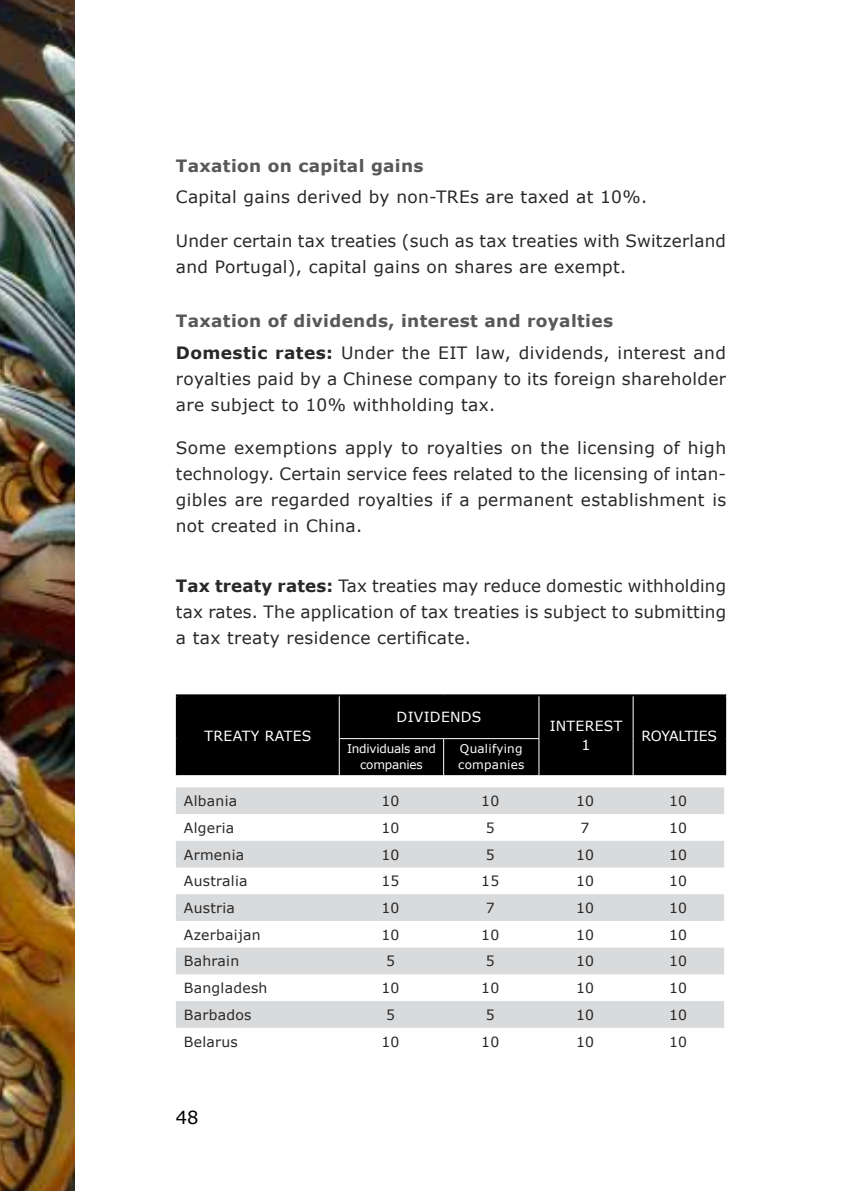
<style>
.page{position:relative;width:851px;height:1191px;background:#fff}
.page>*{position:absolute;margin:0;border:0;box-sizing:border-box;transform-origin:0 0}
.t1{font:18px "Verdana";color:#000}
.t2{font:17px/26px "Verdana";letter-spacing:.02em;color:#282829}
.t3{font:700 17px/31.6px "Verdana";letter-spacing:.02em;color:#58585a}
.t4{font:14px "Verdana";letter-spacing:.02em;color:#282829}
.t5{font:14px/19.6px "Verdana";letter-spacing:.02em;color:#fff;text-align:center}
.t6{font:14px "Verdana";letter-spacing:-.02em;color:#fff}
.t7{font:12px/16px "Verdana";letter-spacing:-.02em;color:#fff;text-align:center}
.t8{font:12px/16px "Verdana";letter-spacing:.02em;color:#fff}
.s1{color:#282829}
.s2{font-weight:400;color:#282829}
.s3{font-weight:700}
</style>
<div class="page">
<img style="left:0;top:0;width:75px;height:1191px">
<svg style="left:176px;top:787px;width:548px;height:240px;fill:#d9dadb"></svg>
<div style="left:178px;top:696px;width:546px;height:79px;background:#000"></div>
<hr style="left:176px;top:696px;width:2px;height:42px;background:#000">
<hr style="left:176px;top:738px;width:2px;height:37px;background:#000">
<hr style="left:176px;top:694px;width:163px;height:2px;background:#000">
<hr style="left:339px;top:694px;width:104px;height:2px;background:#000">
<hr style="left:443px;top:694px;width:96px;height:2px;background:#000">
<hr style="left:539px;top:694px;width:94px;height:2px;background:#000">
<hr style="left:724px;top:696px;width:2px;height:42px;background:#000">
<hr style="left:724px;top:738px;width:2px;height:37px;background:#000">
<hr style="left:633px;top:694px;width:93px;height:2px;background:#000">
<hr style="left:339px;top:696px;width:1px;height:42px;background:#fff">
<hr style="left:538px;top:696px;width:1px;height:42px;background:#fff">
<hr style="left:632px;top:696px;width:1px;height:42px;background:#fff">
<hr style="left:632px;top:738px;width:1px;height:37px;background:#fff">
<hr style="left:339px;top:738px;width:104px;height:1px;background:#fff">
<hr style="left:339px;top:739px;width:1px;height:36px;background:#fff">
<hr style="left:443px;top:738px;width:96px;height:1px;background:#fff">
<hr style="left:443px;top:739px;width:1px;height:36px;background:#fff">
<hr style="left:538px;top:739px;width:1px;height:36px;background:#fff">
<p class="t3" style="left:176px;top:149px;width:249px">Taxation on capital gains</p>
<p class="t2" style="left:176px;top:184px;width:473px">Capital gains derived by non-TREs are taxed at 10%.</p>
<p class="t2" style="left:176px;top:227px;width:551px">Under certain tax treaties (such as tax treaties with Switzerland and Portugal), capital gains on shares are exempt.</p>
<p class="t3" style="left:176px;top:304px;width:551px">Taxation of dividends, interest and royalties<br><span class="s1">Domestic rates:</span> <span class="s2">Under the EIT law, dividends, interest and</span></p>
<p class="t2" style="left:176px;top:365px;width:551px">royalties paid by a Chinese company to its foreign shareholder are subject to 10% withholding tax.</p>
<p class="t2" style="left:176px;top:434px;width:551px;text-align:justify">Some exemptions apply to royalties on the licensing of high technology. Certain service fees related to the licensing of intan&shy;gibles are regarded royalties if a permanent establishment is not created in China.</p>
<p class="t2" style="left:176px;top:573px;width:551px;text-align:justify"><span class="s3">Tax treaty rates:</span> Tax treaties may reduce domestic withholding tax rates. The application of tax treaties is subject to submitting a tax treaty residence certificate.</p>
<p class="t5" style="left:205px;top:725px;width:108px">TREATY RATES</p>
<p class="t5" style="left:396px;top:707px;width:86px">DIVIDENDS</p>
<p class="t7" style="left:347px;top:741px;width:90px">Individuals and companies</p>
<p class="t8" style="left:458px;top:741px;width:68px">Qualifying companies</p>
<p class="t5" style="left:549px;top:715px;width:74px">INTEREST<br>1</p>
<p class="t6" style="left:641px;top:726px;width:77px">ROYALTIES</p>
<p class="t4" style="left:184px;top:791px;width:55px">Albania</p>
<p class="t4" style="left:381px;top:791px;width:20px">10</p>
<p class="t4" style="left:481px;top:791px;width:20px">10</p>
<p class="t4" style="left:576px;top:791px;width:20px">10</p>
<p class="t4" style="left:669px;top:791px;width:20px">10</p>
<p class="t4" style="left:184px;top:818px;width:52px">Algeria</p>
<p class="t4" style="left:381px;top:818px;width:20px">10</p>
<p class="t4" style="left:486px;top:818px;width:10px">5</p>
<p class="t4" style="left:580px;top:818px;width:10px">7</p>
<p class="t4" style="left:669px;top:818px;width:20px">10</p>
<p class="t4" style="left:184px;top:844px;width:62px">Armenia</p>
<p class="t4" style="left:381px;top:844px;width:20px">10</p>
<p class="t4" style="left:486px;top:844px;width:10px">5</p>
<p class="t4" style="left:576px;top:844px;width:20px">10</p>
<p class="t4" style="left:669px;top:844px;width:20px">10</p>
<p class="t4" style="left:184px;top:871px;width:65px">Australia</p>
<p class="t4" style="left:381px;top:871px;width:20px">15</p>
<p class="t4" style="left:481px;top:871px;width:20px">15</p>
<p class="t4" style="left:576px;top:871px;width:20px">10</p>
<p class="t4" style="left:669px;top:871px;width:20px">10</p>
<p class="t4" style="left:184px;top:898px;width:53px">Austria</p>
<p class="t4" style="left:381px;top:898px;width:20px">10</p>
<p class="t4" style="left:486px;top:898px;width:10px">7</p>
<p class="t4" style="left:576px;top:898px;width:20px">10</p>
<p class="t4" style="left:669px;top:898px;width:20px">10</p>
<p class="t4" style="left:184px;top:925px;width:78px">Azerbaijan</p>
<p class="t4" style="left:381px;top:925px;width:20px">10</p>
<p class="t4" style="left:481px;top:925px;width:20px">10</p>
<p class="t4" style="left:576px;top:925px;width:20px">10</p>
<p class="t4" style="left:669px;top:925px;width:20px">10</p>
<p class="t4" style="left:184px;top:951px;width:57px">Bahrain</p>
<p class="t4" style="left:386px;top:951px;width:10px">5</p>
<p class="t4" style="left:486px;top:951px;width:10px">5</p>
<p class="t4" style="left:576px;top:951px;width:20px">10</p>
<p class="t4" style="left:669px;top:951px;width:20px">10</p>
<p class="t4" style="left:184px;top:978px;width:85px">Bangladesh</p>
<p class="t4" style="left:381px;top:978px;width:20px">10</p>
<p class="t4" style="left:481px;top:978px;width:20px">10</p>
<p class="t4" style="left:576px;top:978px;width:20px">10</p>
<p class="t4" style="left:669px;top:978px;width:20px">10</p>
<p class="t4" style="left:184px;top:1005px;width:69px">Barbados</p>
<p class="t4" style="left:386px;top:1005px;width:10px">5</p>
<p class="t4" style="left:486px;top:1005px;width:10px">5</p>
<p class="t4" style="left:576px;top:1005px;width:20px">10</p>
<p class="t4" style="left:669px;top:1005px;width:20px">10</p>
<p class="t4" style="left:184px;top:1031px;width:55px">Belarus</p>
<p class="t4" style="left:381px;top:1031px;width:20px">10</p>
<p class="t4" style="left:481px;top:1031px;width:20px">10</p>
<p class="t4" style="left:576px;top:1031px;width:20px">10</p>
<p class="t4" style="left:669px;top:1031px;width:20px">10</p>
<p class="t1" style="left:176px;top:1105px;width:24px">48</p>
</div>
